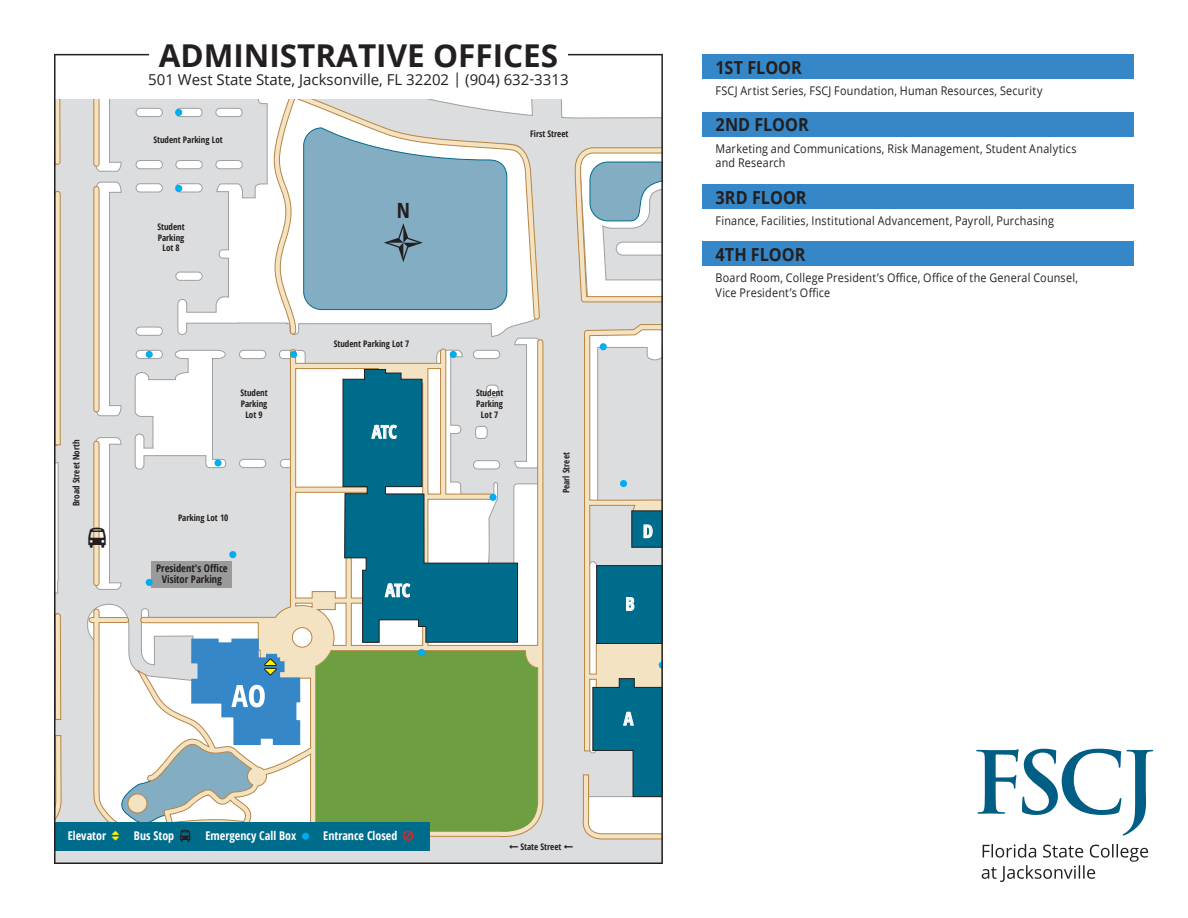
<style>
.page{position:relative;width:1188px;height:918px;background:#fff}
.page>*{position:absolute;margin:0;border:0;box-sizing:border-box;transform-origin:0 0}
.t1{font:700 31.5px "Open Sans";color:#231f20}
.t2{font:700 condensed 21px "Open Sans";color:#231f20}
.t3{font:700 18px "Open Sans";letter-spacing:.005em;color:#231f20;scale:.9 1}
.t4{font:700 condensed 18px "Open Sans";letter-spacing:-.025em;color:#fff}
.t5{font:15px "Open Sans";color:#231f20}
.t6{font:12px/14.4px "Open Sans";letter-spacing:.02em;color:#231f20;scale:.9 1}
.t7{font:700 condensed 12px "Open Sans";color:#fff}
.t8{font:700 condensed 10.5px/10.5px "Open Sans";color:#231f20;text-align:center}
.t9{font:700 condensed 9px/10.8px "Open Sans";color:#231f20;text-align:center}
</style>
<div class="page">
<div style="left:702px;top:54px;width:432px;height:24px;background:#3687c7"></div>
<div style="left:702px;top:112px;width:432px;height:25px;background:#3687c7"></div>
<div style="left:702px;top:184px;width:432px;height:25px;background:#3687c7"></div>
<div style="left:702px;top:242px;width:432px;height:24px;background:#3687c7"></div>
<svg style="left:54px;top:54px;width:609px;height:810px;fill:#dcddde"></svg>
<div style="left:149px;top:46px;width:419px;height:24px;background:#fff"></div>
<svg style="left:303px;top:128px;width:204px;height:182px;background:#8cb2c4"></svg>
<svg style="left:976px;top:749px;width:177px;height:87px"></svg>
<svg style="left:982px;top:844px;width:166px;height:38px"></svg>
<svg style="left:564px;top:845px;width:9px;height:4px"></svg>
<svg style="left:89px;top:528px;width:17px;height:20px"></svg>
<svg style="left:112px;top:637px;width:189px;height:205px"></svg>
<svg style="left:316px;top:651px;width:222px;height:198px;background:#6b9e4d"></svg>
<h1 class="t1" style="left:159px;top:34px;width:401px">ADMINISTRATIVE OFFICES</h1>
<p class="t5" style="left:148px;top:70px;width:422px">501 West State State, Jacksonville, FL 32202 | (904) 632-3313</p>
<p class="t9" style="left:71px;top:506px;width:68px;rotate:-90deg">Broad Street North</p>
<p class="t9" style="left:153px;top:134px;width:71px">Student Parking Lot</p>
<p class="t9" style="left:157px;top:221px;width:29px">Student<br>Parking<br>Lot 8</p>
<h2 class="t2" style="left:397px;top:196px;width:15px">N</h2>
<p class="t9" style="left:530px;top:128px;width:40px">First Street</p>
<p class="t9" style="left:334px;top:338px;width:77px">Student Parking Lot 7</p>
<p class="t9" style="left:240px;top:387px;width:29px">Student<br>Parking<br>Lot 9</p>
<p class="t9" style="left:476px;top:387px;width:29px">Student<br>Parking<br>Lot 7</p>
<h3 class="t4" style="left:372px;top:419px;width:26px">ATC</h3>
<p class="t9" style="left:178px;top:512px;width:52px">Parking Lot 10</p>
<p class="t8" style="left:156px;top:563px;width:73px">President's Office<br>Visitor Parking</p>
<h3 class="t4" style="left:385px;top:578px;width:26px">ATC</h3>
<p class="t9" style="left:561px;top:493px;width:42px;rotate:-90deg">Pearl Street</p>
<p class="t7" style="left:68px;top:827px;width:40px">Elevator</p>
<p class="t7" style="left:134px;top:827px;width:42px">Bus Stop</p>
<p class="t7" style="left:205px;top:827px;width:92px">Emergency Call Box</p>
<p class="t7" style="left:323px;top:827px;width:76px">Entrance Closed</p>
<p class="t9" style="left:520px;top:841px;width:42px">State Street</p>
<h3 class="t4" style="left:643px;top:519px;width:12px">D</h3>
<h3 class="t4" style="left:625px;top:591px;width:11px">B</h3>
<h3 class="t4" style="left:624px;top:706px;width:11px">A</h3>
<h3 class="t3" style="left:716px;top:54px;width:98px">1ST FLOOR</h3>
<p class="t6" style="left:716px;top:83px;width:365px">FSCJ Artist Series, FSCJ Foundation, Human Resources, Security</p>
<h3 class="t3" style="left:716px;top:112px;width:105px">2ND FLOOR</h3>
<p class="t6" style="left:716px;top:141px;width:403px">Marketing and Communications, Risk Management, Student Analytics and Research</p>
<h3 class="t3" style="left:716px;top:184px;width:103px">3RD FLOOR</h3>
<p class="t6" style="left:716px;top:213px;width:378px">Finance, Facilities, Institutional Advancement, Payroll, Purchasing</p>
<h3 class="t3" style="left:716px;top:242px;width:101px">4TH FLOOR</h3>
<p class="t6" style="left:716px;top:271px;width:404px">Board Room, College President’s Office, Office of the General Counsel,<br>Vice President’s Office</p>
</div>
